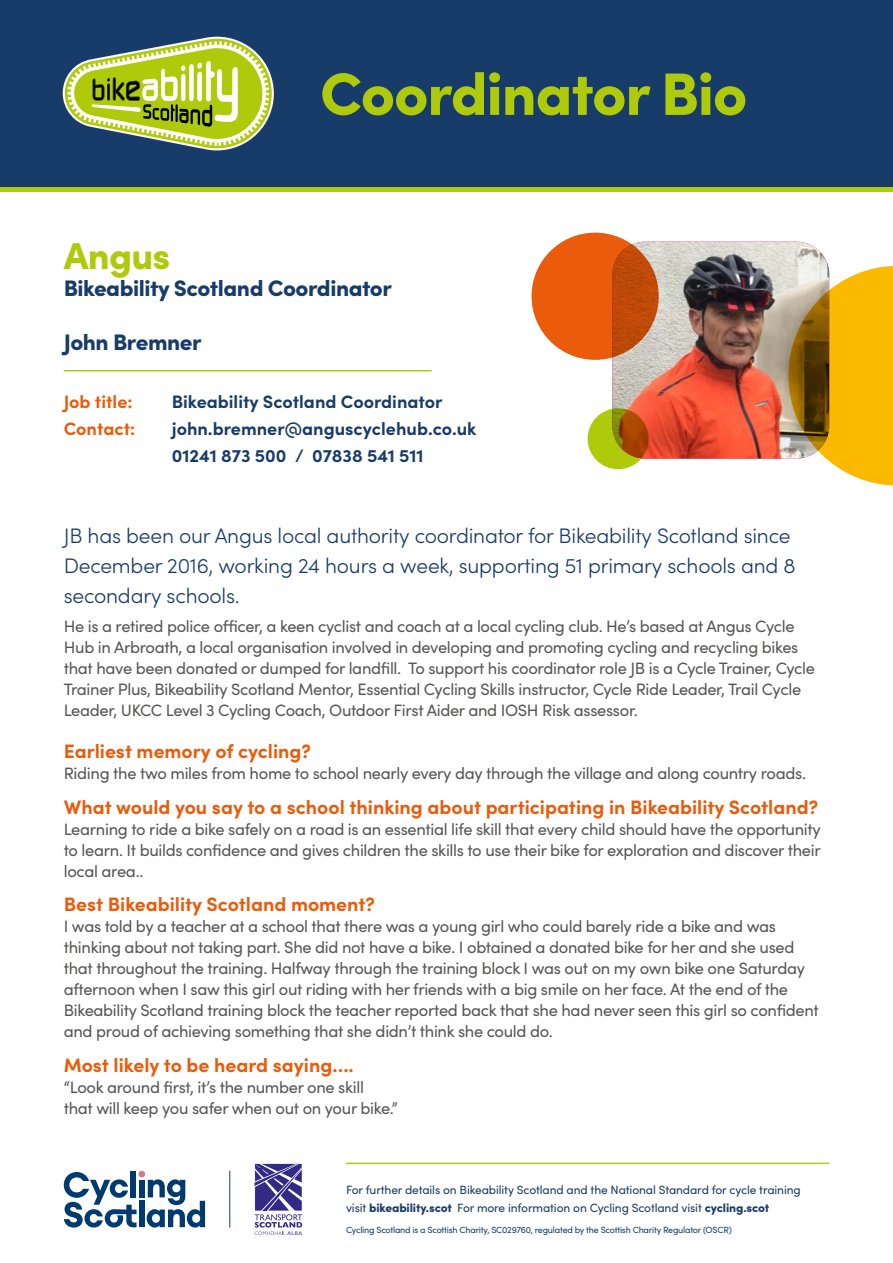
<style>
.page{position:relative;width:893px;height:1263px;background:#fff}
.page>*{position:absolute;margin:0;border:0;box-sizing:border-box;transform-origin:0 0}
.t1{font:900 60px "Sofia Pro";letter-spacing:-.02em;color:#afca0b}
.t2{font:900 37.5px "Sofia Pro";letter-spacing:-.02em;color:#afca0b}
.t3{font:900 22.5px "Sofia Pro";letter-spacing:-.02em;color:#183c6a}
.t4{font:300 21px/30px "Sofia Pro";letter-spacing:-.01em;color:#183c6a}
.t5{font:700 19.5px "Sofia Pro";color:#ea5b0b}
.t6{font:700 18px/27px "Sofia Pro";color:#183c6a}
.t7{font:700 18px "Sofia Pro";color:#ea5b0b}
.t8{font:16.5px/21px "Sofia Pro";letter-spacing:-.02em;color:#575756}
.t9{font:12px/17.7px "Sofia Pro";letter-spacing:-.01em;color:#183c6a}
.t10{font:9px "Sofia Pro";letter-spacing:-.025em;color:#183c6a}
.s1{font-weight:900}
</style>
<div class="page">
<div style="left:0;top:0;width:893px;height:187px;background:#183c6a"></div>
<img style="left:612px;top:242px;width:216px;height:216px">
<svg style="left:63px;top:37px;width:211px;height:113px"></svg>
<hr style="left:64px;top:370px;width:368px;height:1px;background:#afca0b">
<hr style="left:0;top:187px;width:893px;height:4px;background:#afca0b">
<svg style="left:588px;top:408px;width:61px;height:61px;background:#a79108"></svg>
<svg style="left:788px;top:266px;width:105px;height:220px;background:#d4a933"></svg>
<svg style="left:531px;top:233px;width:128px;height:127px;background:#dc560b"></svg>
<hr style="left:346px;top:1162px;width:483px;height:2px;background:#afca0b">
<div style="left:138px;top:1171px;width:7px;height:6px;background:#dd7591;border-radius:50%"></div>
<div style="left:131px;top:1171px;width:5px;height:26px;background:#003a70"></div>
<div style="left:139px;top:1180px;width:5px;height:17px;background:#003a70"></div>
<div style="left:139px;top:1201px;width:5px;height:26px;background:#003a70"></div>
<svg style="left:147px;top:1179px;width:58px;height:48px"></svg>
<svg style="left:64px;top:1172px;width:73px;height:55px"></svg>
<svg style="left:255px;top:1163px;width:47px;height:72px"></svg>
<hr style="left:229px;top:1171px;width:1px;height:56px;background:#183c6a">
<h1 class="t1" style="left:320px;top:47px;width:429px">Coordinator Bio</h1>
<h2 class="t2" style="left:64px;top:226px;width:108px">Angus</h2>
<h3 class="t3" style="left:64px;top:270px;width:330px">Bikeability Scotland Coordinator</h3>
<h3 class="t3" style="left:64px;top:324px;width:139px">John Bremner</h3>
<p class="t7" style="left:64px;top:388px;width:70px">Job title:</p>
<p class="t6" style="left:172px;top:387px;width:272px">Bikeability Scotland Coordinator</p>
<p class="t7" style="left:64px;top:415px;width:73px">Contact:</p>
<p class="t6" style="left:172px;top:414px;width:306px">john.bremner@anguscyclehub.co.uk<br>01241 873 500 / 07838 541 511</p>
<p class="t4" style="left:64px;top:519px;width:733px">JB has been our Angus local authority coordinator for Bikeability Scotland since<br>December 2016, working 24 hours a week, supporting 51 primary schools and 8 secondary schools.</p>
<p class="t8" style="left:64px;top:615px;width:753px">He is a retired police officer, a keen cyclist and coach at a local cycling club. He’s based at Angus Cycle Hub in Arbroath, a local organisation involved in developing and promoting cycling and recycling bikes that have been donated or dumped for landfill. To support his coordinator role JB is a Cycle Trainer, Cycle Trainer Plus, Bikeability Scotland Mentor, Essential Cycling Skills instructor, Cycle Ride Leader, Trail Cycle Leader, UKCC Level 3 Cycling Coach, Outdoor First Aider and IOSH Risk assessor.</p>
<p class="t5" style="left:64px;top:736px;width:249px">Earliest memory of cycling?</p>
<p class="t8" style="left:64px;top:762px;width:744px">Riding the two miles from home to school nearly every day through the village and along country roads.</p>
<p class="t5" style="left:64px;top:792px;width:756px">What would you say to a school thinking about participating in Bikeability Scotland?</p>
<p class="t8" style="left:64px;top:817px;width:758px;text-align:justify">Learning to ride a bike safely on a road is an essential life skill that every child should have the opportunity to learn. It builds confidence and gives children the skills to use their bike for exploration and discover their local area..</p>
<p class="t5" style="left:64px;top:889px;width:313px">Best Bikeability Scotland moment?</p>
<p class="t8" style="left:64px;top:915px;width:756px">I was told by a teacher at a school that there was a young girl who could barely ride a bike and was thinking about not taking part. She did not have a bike. I obtained a donated bike for her and she used that throughout the training. Halfway through the training block I was out on my own bike one Saturday afternoon when I saw this girl out riding with her friends with a big smile on her face. At the end of the Bikeability Scotland training block the teacher reported back that she had never seen this girl so confident and proud of achieving something that she didn’t think she could do.</p>
<p class="t5" style="left:64px;top:1050px;width:291px">Most likely to be heard saying….</p>
<p class="t8" style="left:64px;top:1075px;width:336px">“Look around first, it’s the number one skill<br>that will keep you safer when out on your bike.”</p>
<p class="t9" style="left:346px;top:1181px;width:456px">For further details on Bikeability Scotland and the National Standard for cycle training visit <span class="s1">bikeability.scot</span> For more information on Cycling Scotland visit <span class="s1">cycling.scot</span></p>
<p class="t10" style="left:346px;top:1223px;width:387px">Cycling Scotland is a Scottish Charity, SC029760, regulated by the Scottish Charity Regulator (OSCR)</p>
</div>
